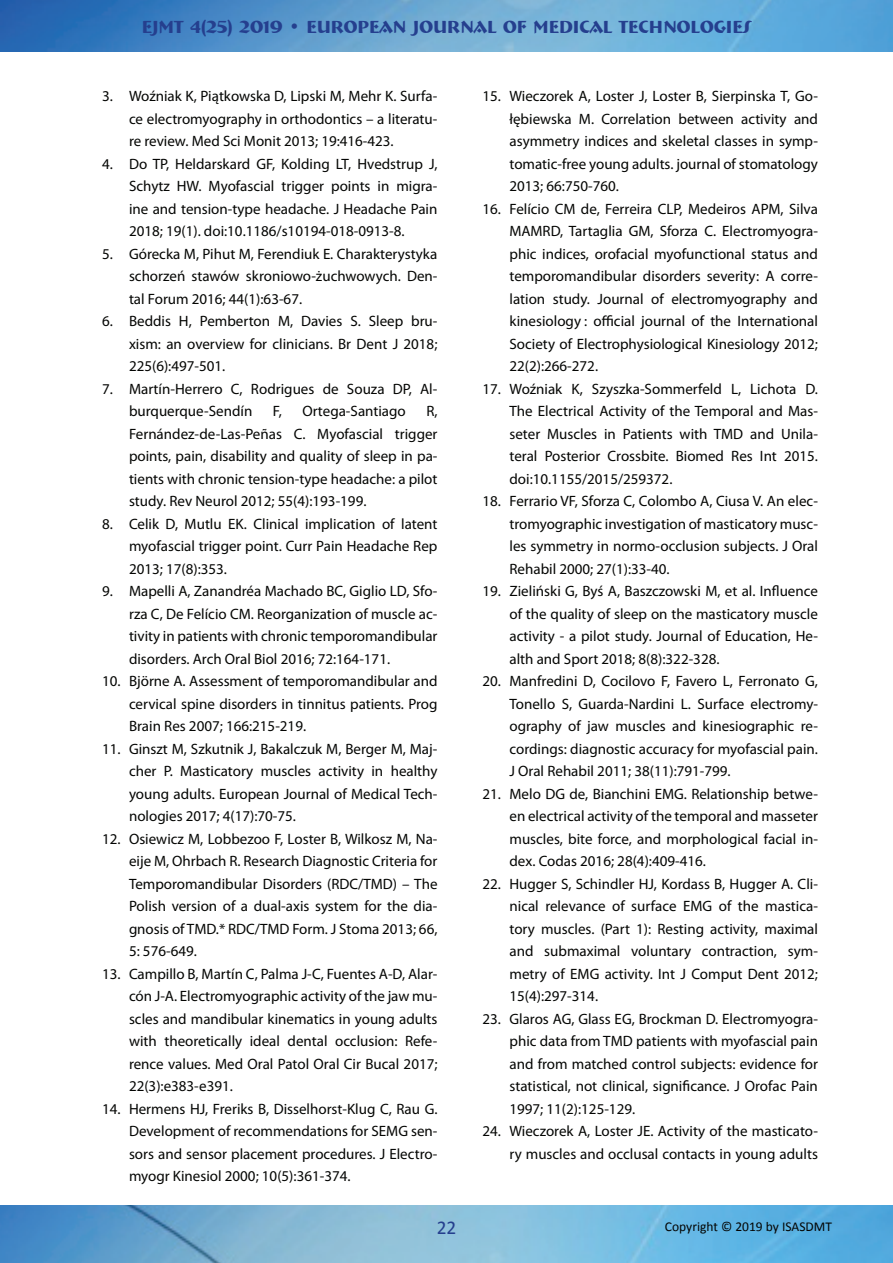
<style>
.page{position:relative;width:893px;height:1263px;background:#fff}
.page>*{position:absolute;margin:0;border:0;box-sizing:border-box;transform-origin:0 0}
.t1{font:19.5px "Calibri";color:#253f8e}
.t2{font:700 18px "Bremen BT";color:#253f8e}
.t3{font:15px/22.5px "Myriad Pro";color:#040503;text-align:justify}
.t4{font:13.5px "Calibri";color:#040503}
</style>
<div class="page">
<img style="left:0;top:0;width:893px;height:52px">
<img style="left:0;top:1205px;width:893px;height:58px">
<p class="t2" style="left:142px;top:15px;width:611px">EJMT 4(25) 2019 • EUROPEAN JOURNAL OF MEDICAL TECHNOLOGIES</p>
<p class="t3" style="left:129px;top:85px;width:310px;text-indent:-27px">3. Woźniak K, Piątkowska D, Lipski M, Mehr K. Surfa&shy;ce electromyography in orthodontics – a literatu&shy;re review. Med Sci Monit 2013; 19:416-423.</p>
<p class="t3" style="left:129px;top:152px;width:310px;text-indent:-27px">4. Do TP, Heldarskard GF, Kolding LT, Hvedstrup J, Schytz HW. Myofascial trigger points in migra&shy;ine and tension-type headache. J Headache Pain 2018; 19(1). doi:10.1186/s10194-018-0913-8.</p>
<p class="t3" style="left:129px;top:242px;width:310px;text-indent:-27px">5. Górecka M, Pihut M, Ferendiuk E. Charakterystyka schorzeń stawów skroniowo‑żuchwowych. Den&shy;tal Forum 2016; 44(1):63-67.</p>
<p class="t3" style="left:129px;top:310px;width:310px;text-indent:-27px">6. Beddis H, Pemberton M, Davies S. Sleep bru&shy;xism: an overview for clinicians. Br Dent J 2018; 225(6):497-501.</p>
<p class="t3" style="left:129px;top:377px;width:310px;text-indent:-27px">7. Martín-Herrero C, Rodrigues de Souza DP, Al&shy;burquerque-Sendín</p>
<p class="t3" style="left:273px;top:400px;width:10px">F,</p>
<p class="t3" style="left:302px;top:400px;width:105px">Ortega-Santiago</p>
<p class="t3" style="left:129px;top:400px;width:310px;text-indent:297px">R, Fernández-de-Las-Peñas C. Myofascial trigger points, pain, disability and quality of sleep in pa&shy;tients with chronic tension-type headache: a pilot study. Rev Neurol 2012; 55(4):193-199.</p>
<p class="t3" style="left:129px;top:512px;width:310px;text-indent:-27px">8. Celik D, Mutlu EK. Clinical implication of latent myofascial trigger point. Curr Pain Headache Rep 2013; 17(8):353.</p>
<p class="t3" style="left:129px;top:580px;width:310px;text-indent:-27px">9. Mapelli A, Zanandréa Machado BC, Giglio LD, Sfo&shy;rza C, De Felício CM. Reorganization of muscle ac&shy;tivity in patients with chronic temporomandibular disorders. Arch Oral Biol 2016; 72:164-171.</p>
<p class="t3" style="left:129px;top:670px;width:310px;text-indent:-27px">10. Björne A. Assessment of temporomandibular and cervical spine disorders in tinnitus patients. Prog Brain Res 2007; 166:215-219.</p>
<p class="t3" style="left:129px;top:737px;width:310px;text-indent:-27px">11. Ginszt M, Szkutnik J, Bakalczuk M, Berger M, Maj&shy;cher P. Masticatory muscles activity in healthy young adults. European Journal of Medical Tech&shy;nologies 2017; 4(17):70-75.</p>
<p class="t3" style="left:129px;top:827px;width:310px;text-indent:-27px">12. Osiewicz M, Lobbezoo F, Loster B, Wilkosz M, Na&shy;eije M, Ohrbach R. Research Diagnostic Criteria for Temporomandibular Disorders (RDC/TMD) – The Polish version of a dual-axis system for the dia&shy;gnosis of TMD.* RDC/TMD Form. J Stoma 2013; 66, 5: 576-649.</p>
<p class="t3" style="left:129px;top:962px;width:310px;text-indent:-27px">13. Campillo B, Martín C, Palma J-C, Fuentes A-D, Alar&shy;cón J-A. Electromyographic activity of the jaw mu&shy;scles and mandibular kinematics in young adults with theoretically ideal dental occlusion: Refe&shy;rence values. Med Oral Patol Oral Cir Bucal 2017; 22(3):e383-e391.</p>
<p class="t3" style="left:129px;top:1097px;width:310px;text-indent:-27px">14. Hermens HJ, Freriks B, Disselhorst-Klug C, Rau G.<br>Development of recommendations for SEMG sen&shy;sors and sensor placement procedures. J Electro&shy;myogr Kinesiol 2000; 10(5):361-374.</p>
<p class="t3" style="left:509px;top:85px;width:310px;text-indent:-27px">15. Wieczorek A, Loster J, Loster B, Sierpinska T, Go&shy;łębiewska M. Correlation between activity and asymmetry indices and skeletal classes in symp&shy;tomatic-free young adults. journal of stomatology 2013; 66:750-760.</p>
<p class="t3" style="left:509px;top:197px;width:310px;text-indent:-27px">16. Felício CM de, Ferreira CLP, Medeiros APM, Silva MAMRD, Tartaglia GM, Sforza C. Electromyogra&shy;phic indices, orofacial myofunctional status and temporomandibular disorders severity: A corre&shy;lation study. Journal of electromyography and kinesiology : official journal of the International Society of Electrophysiological Kinesiology 2012; 22(2):266-272.</p>
<p class="t3" style="left:509px;top:377px;width:310px;text-indent:-27px">17. Woźniak K, Szyszka-Sommerfeld L, Lichota D.<br>The Electrical Activity of the Temporal and Mas&shy;seter Muscles in Patients with TMD and Unila&shy;teral Posterior Crossbite. Biomed Res Int 2015. doi:10.1155/2015/259372.</p>
<p class="t3" style="left:509px;top:490px;width:310px;text-indent:-27px">18. Ferrario VF, Sforza C, Colombo A, Ciusa V. An elec&shy;tromyographic investigation of masticatory musc&shy;les symmetry in normo-occlusion subjects. J Oral Rehabil 2000; 27(1):33-40.</p>
<p class="t3" style="left:509px;top:580px;width:310px;text-indent:-27px">19. Zieliński G, Byś A, Baszczowski M, et al. Influence of the quality of sleep on the masticatory muscle activity - a pilot study. Journal of Education, He&shy;alth and Sport 2018; 8(8):322-328.</p>
<p class="t3" style="left:509px;top:670px;width:310px;text-indent:-27px">20. Manfredini D, Cocilovo F, Favero L, Ferronato G, Tonello S, Guarda-Nardini L. Surface electromy&shy;ography of jaw muscles and kinesiographic re&shy;cordings: diagnostic accuracy for myofascial pain.<br>J Oral Rehabil 2011; 38(11):791-799.</p>
<p class="t3" style="left:509px;top:782px;width:310px;text-indent:-27px">21. Melo DG de, Bianchini EMG. Relationship betwe&shy;en electrical activity of the temporal and masseter muscles, bite force, and morphological facial in&shy;dex. Codas 2016; 28(4):409-416.</p>
<p class="t3" style="left:509px;top:872px;width:310px;text-indent:-27px">22. Hugger S, Schindler HJ, Kordass B, Hugger A. Cli&shy;nical relevance of surface EMG of the mastica&shy;tory muscles. (Part 1): Resting activity, maximal and submaximal voluntary contraction, sym&shy;metry of EMG activity. Int J Comput Dent 2012; 15(4):297-314.</p>
<p class="t3" style="left:509px;top:1007px;width:310px;text-indent:-27px">23. Glaros AG, Glass EG, Brockman D. Electromyogra&shy;phic data from TMD patients with myofascial pain and from matched control subjects: evidence for statistical, not clinical, significance. J Orofac Pain 1997; 11(2):125-129.</p>
<p class="t3" style="left:482px;top:1120px;width:337px;text-align:right">24. Wieczorek A, Loster JE. Activity of the masticato&shy;ry muscles and occlusal contacts in young adults</p>
<h1 class="t1" style="left:437px;top:1215px;width:21px">22</h1>
<p class="t4" style="left:665px;top:1218px;width:169px">Copyright © 2019 by ISASDMT</p>
</div>
